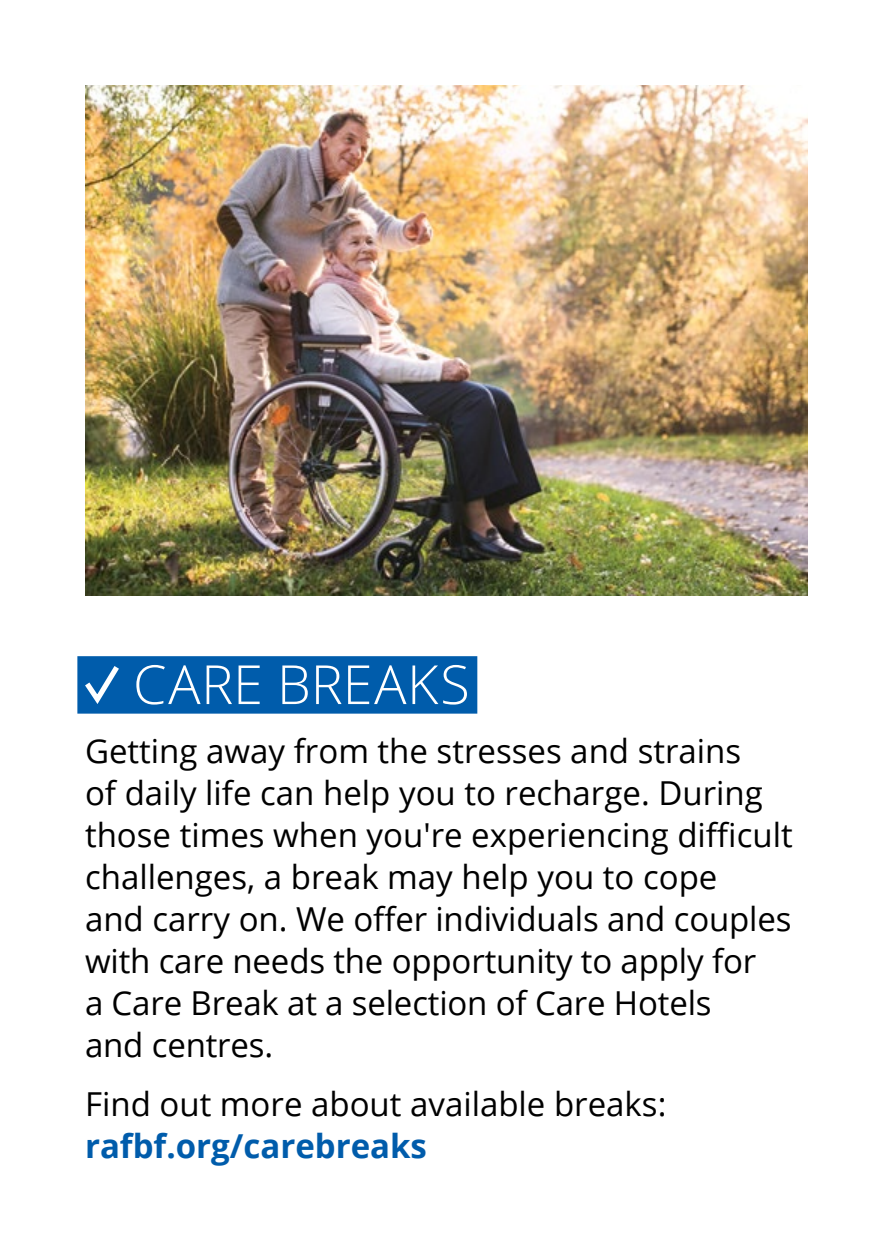
<style>
.page{position:relative;width:893px;height:1259px;background:#fff}
.page>*{position:absolute;margin:0;border:0;box-sizing:border-box;transform-origin:0 0}
.t1{font:300 54px "Open Sans";letter-spacing:.01em;color:#fff}
.t2{font:33px/42px "Open Sans";color:#000}
.t3{font:700 33px "Open Sans";color:#005cab}
</style>
<div class="page">
<div style="left:77px;top:656px;width:400px;height:57px;background:#005cab"></div>
<svg style="left:85px;top:666px;width:34px;height:38px"></svg>
<img style="left:85px;top:85px;width:723px;height:510px">
<h1 class="t1" style="left:133px;top:647px;width:338px">CARE BREAKS</h1>
<p class="t2" style="left:85px;top:729px;width:709px">Getting away from the stresses and strains<br>of daily life can help you to recharge. During those times when you're experiencing difficult challenges, a break may help you to cope<br>and carry on. We offer individuals and couples with care needs the opportunity to apply for<br>a Care Break at a selection of Care Hotels<br>and centres.</p>
<p class="t2" style="left:85px;top:1082px;width:583px">Find out more about available breaks:</p>
<p class="t3" style="left:85px;top:1123px;width:343px">rafbf.org/carebreaks</p>
</div>
